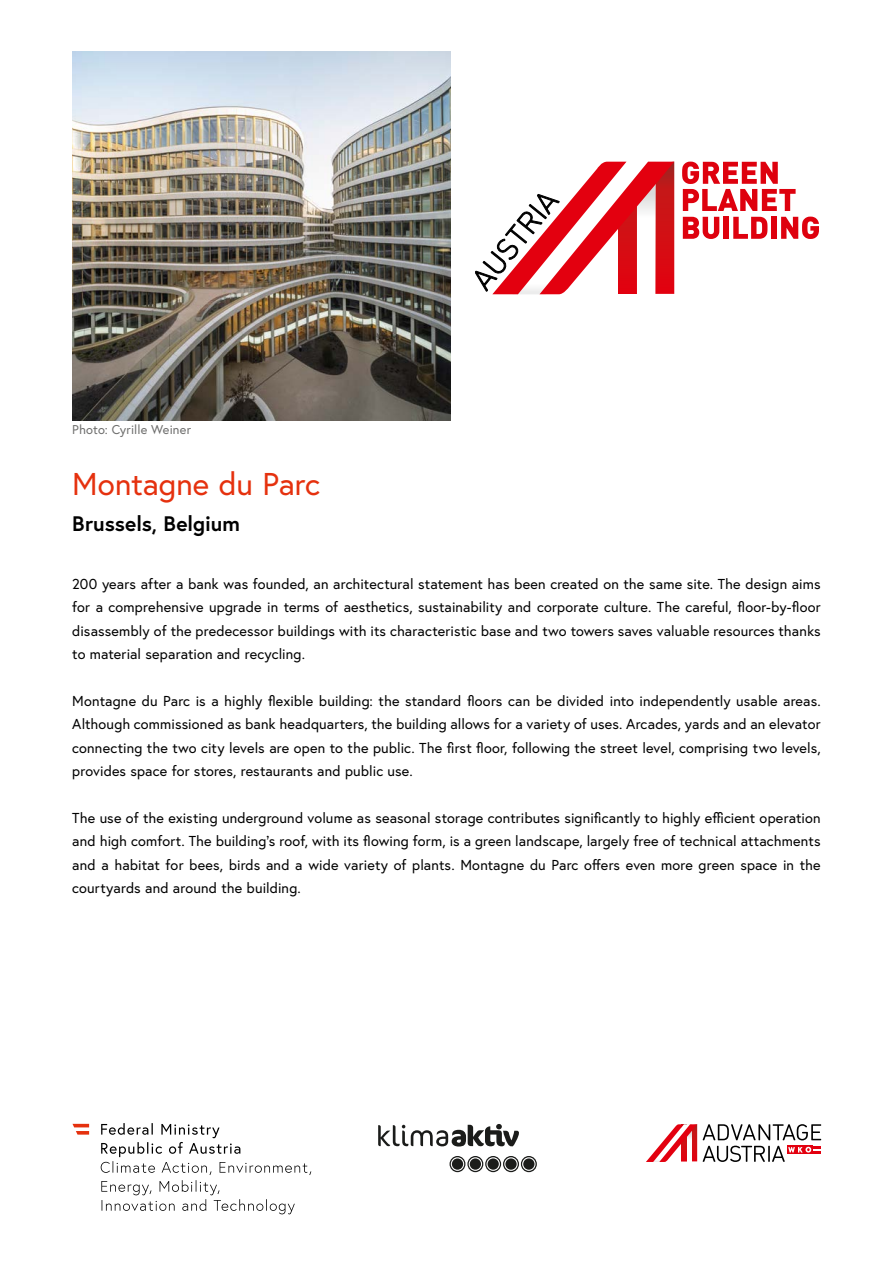
<style>
.page{position:relative;width:893px;height:1263px;background:#fff}
.page>*{position:absolute;margin:0;border:0;box-sizing:border-box;transform-origin:0 0}
.h1_ohne_Nummerierung{font:31.5px "Europa";color:#e5310e}
.h2_ohne_Nummerierung{font:700 21px "Europa";color:#000}
.p_Abstand_danach{font:14.4px/23.4px "Europa Austria";letter-spacing:.01em;color:#000;text-align:justify}
.t1{font:12.75px "Europa Austria";letter-spacing:.01em;color:#6f6f6e}
</style>
<div class="page">
<svg style="left:475px;top:162px;width:199px;height:132px"></svg>
<svg style="left:682px;top:162px;width:114px;height:49px"></svg>
<svg style="left:683px;top:217px;width:36px;height:22px"></svg>
<div style="left:723px;top:217px;width:6px;height:22px;background:#de010e"></div>
<svg style="left:733px;top:217px;width:34px;height:22px"></svg>
<div style="left:771px;top:217px;width:6px;height:22px;background:#de010e"></div>
<svg style="left:781px;top:217px;width:38px;height:22px"></svg>
<img style="left:72px;top:51px;width:379px;height:370px">
<svg style="left:101px;top:1123px;width:210px;height:91px"></svg>
<svg style="left:72px;top:1124px;width:17px;height:10px"></svg>
<svg style="left:703px;top:1124px;width:118px;height:16px"></svg>
<svg style="left:646px;top:1124px;width:51px;height:38px"></svg>
<svg style="left:703px;top:1146px;width:118px;height:16px"></svg>
<svg style="left:378px;top:1124px;width:141px;height:22px"></svg>
<svg style="left:450px;top:1156px;width:87px;height:16px"></svg>
<div style="left:452px;top:1158px;width:11px;height:12px;background:#1b1c1a;border-radius:50%"></div>
<div style="left:470px;top:1158px;width:11px;height:12px;background:#1b1c1a;border-radius:50%"></div>
<div style="left:488px;top:1158px;width:11px;height:12px;background:#1b1c1a;border-radius:50%"></div>
<div style="left:505px;top:1158px;width:12px;height:12px;background:#1b1c1a;border-radius:50%"></div>
<div style="left:523px;top:1158px;width:11px;height:12px;background:#1b1c1a;border-radius:50%"></div>
<p class="t1" style="left:72px;top:421px;width:120px">Photo: Cyrille Weiner</p>
<h1 class="h1_ohne_Nummerierung" style="left:72px;top:464px;width:249px">Montagne du Parc</h1>
<h2 class="h2_ohne_Nummerierung" style="left:72px;top:510px;width:169px">Brussels, Belgium</h2>
<p class="p_Abstand_danach" style="left:72px;top:572px;width:750px">200 years after a bank was founded, an architectural statement has been created on the same site. The design aims for a comprehensive upgrade in terms of aesthetics, sustainability and corporate culture. The careful, floor-by-floor disassembly of the predecessor buildings with its characteristic base and two towers saves valuable resources thanks to material separation and recycling.</p>
<p class="p_Abstand_danach" style="left:72px;top:689px;width:750px">Montagne du Parc is a highly flexible building: the standard floors can be divided into independently usable areas.<br>Although commissioned as bank headquarters, the building allows for a variety of uses. Arcades, yards and an elevator connecting the two city levels are open to the public. The first floor, following the street level, comprising two levels, provides space for stores, restaurants and public use.</p>
<p class="p_Abstand_danach" style="left:72px;top:806px;width:750px">The use of the existing underground volume as seasonal storage contributes significantly to highly efficient operation and high comfort. The building's roof, with its flowing form, is a green landscape, largely free of technical attachments and a habitat for bees, birds and a wide variety of plants. Montagne du Parc offers even more green space in the courtyards and around the building.</p>
</div>
